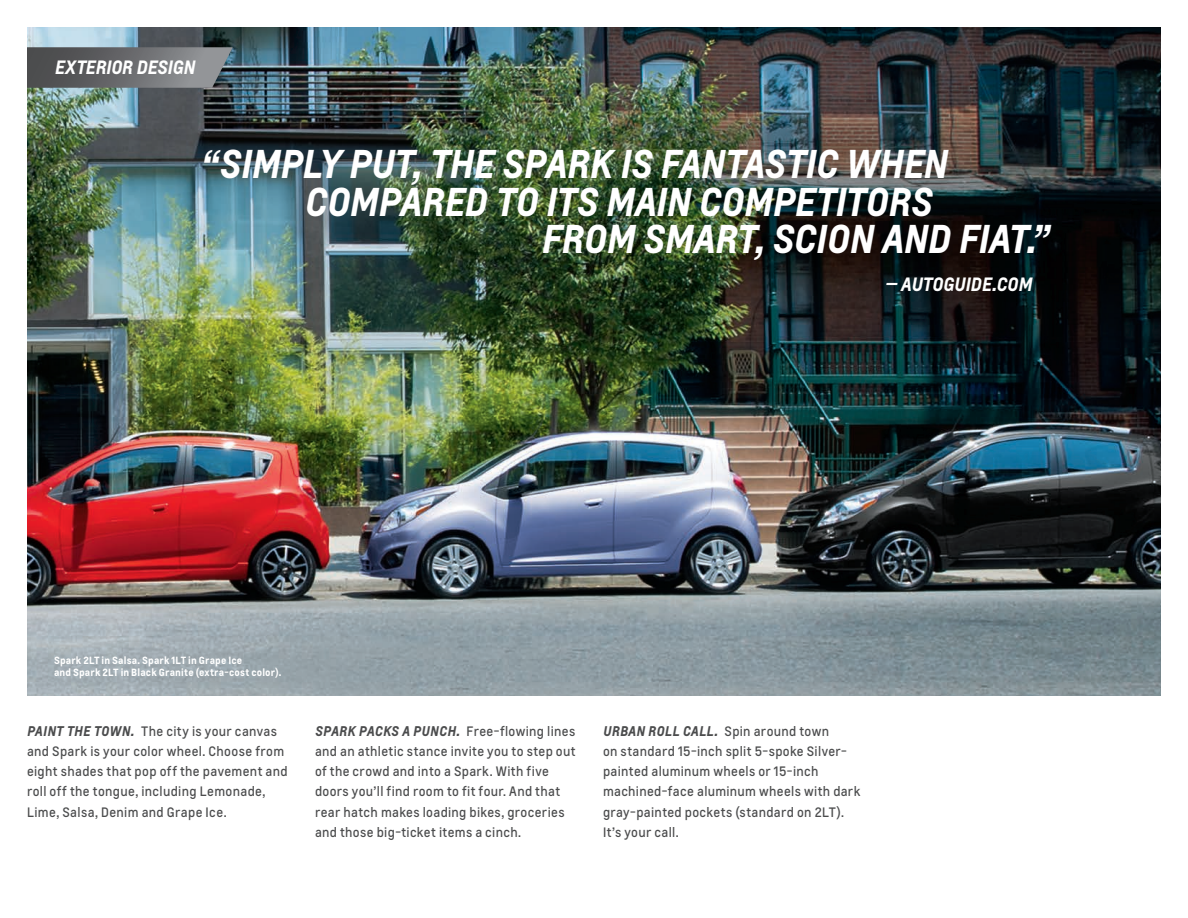
<style>
.page{position:relative;width:1188px;height:918px;background:#fff}
.page>*{position:absolute;margin:0;border:0;box-sizing:border-box;transform-origin:0 0}
.t1{font:italic 700 37.5px "Louis";letter-spacing:-.015em;color:#fff}
.t2{font:italic 700 18px "Louis";letter-spacing:-.01em;color:#fff}
.t3{font:italic 700 13.2px "Louis";letter-spacing:.015em;color:#4b4c4d}
.t4{font:12.75px/20.2px "Louis";letter-spacing:.025em;color:#4b4c4d}
.t5{font:700 9.75px/12px "Louis";letter-spacing:.015em;color:#fff}
.s1{font-weight:700;font-style:italic;font-size:13.2px}
.s2{font-weight:400;font-style:normal;font-size:12.75px}
</style>
<div class="page">
<img style="left:27px;top:27px;width:1134px;height:668px">
<svg style="left:27px;top:47px;width:206px;height:41px;background:#6a6c6f"></svg>
<h2 class="t2" style="left:55px;top:56px;width:123px">EXTERIOR DESIGN</h2>
<h1 class="t1" style="left:201px;top:139px;width:347px">“SIMPLY PUT, THE SPARK</h1>
<h1 class="t1" style="left:620px;top:139px;width:329px">IS FANTAS TIC WHEN</h1>
<h1 class="t1" style="left:304px;top:177px;width:607px">COMPARED TO ITS MAIN COMPETITORS</h1>
<h1 class="t1" style="left:542px;top:214px;width:509px">FROM SMAR T, SCION AND FIAT.”</h1>
<h2 class="t2" style="left:885px;top:272px;width:149px">— AUTOGUIDE.COM</h2>
<p class="t5" style="left:54px;top:654px;width:229px">Spark 2LT in Salsa. Spark 1LT in Grape Ice<br>and Spark 2LT in Black Granite (extra-cost color).</p>
<p class="t4" style="left:315px;top:721px;width:262px;text-indent:44px"><span class="s1">PACKS A PUNCH.</span> Free-flowing lines and an athletic stance invite you to step out of the crowd and into a Spark. With five doors you’ll find room to fit four. And that rear hatch makes loading bikes, groceries and those big-ticket items a cinch.</p>
<p class="t3" style="left:603px;top:722px;width:228px">URBAN ROLL CALL. <span class="s2">Spin around town</span></p>
<p class="t4" style="left:27px;top:721px;width:262px"><span class="s1">PAINT THE TOWN.</span> The city is your canvas and Spark is your color wheel. Choose from eight shades that pop off the pavement and roll off the tongue, including Lemonade, Lime, Salsa, Denim and Grape Ice.</p>
<p class="t3" style="left:315px;top:722px;width:18px">SPARK</p>
<p class="t4" style="left:603px;top:741px;width:259px">on standard 15-inch split 5-spoke Silver&shy;painted aluminum wheels or 15-inch machined-face aluminum wheels with dark gray-painted pockets (standard on 2LT).<br>It’s your call.</p>
</div>
